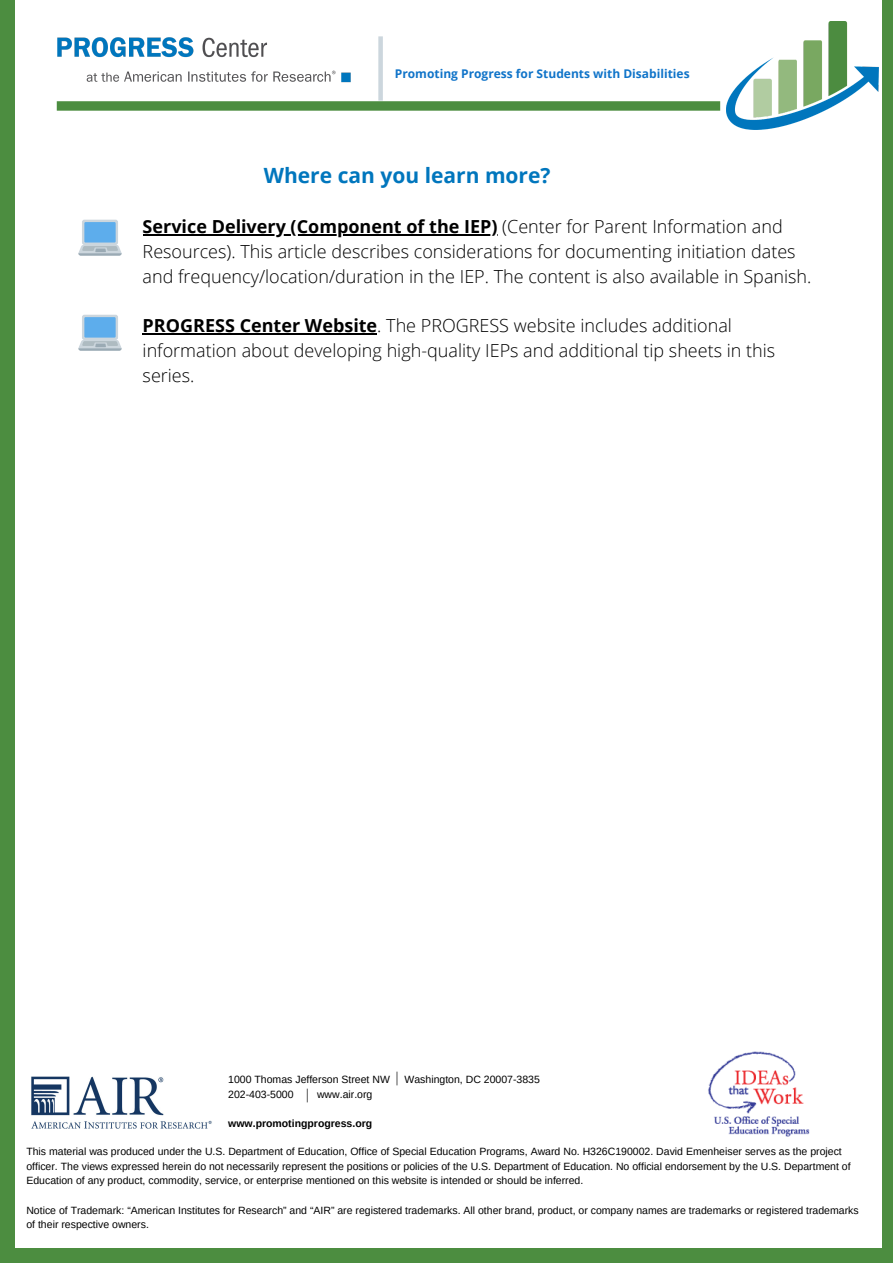
<style>
.page{position:relative;width:893px;height:1263px;background:#4c8d40}
.page>*{position:absolute;margin:0;border:0;box-sizing:border-box;transform-origin:0 0}
.t1{font:700 21px "Open Sans";color:#0076bd}
.t2{font:300 18px/24.8px "Open Sans";color:#000}
.t3{font:700 12px "Open Sans";color:#1074c9}
.t4{font:10.5px/14.6px "Arimo";color:#000}
.t5{font:700 10.5px "Arimo";color:#000}
.s1{font-weight:700}
.s2{font-family:"Open Sans";font-weight:300;font-size:13.5px}
</style>
<div class="page">
<div style="left:15px;top:0;width:866px;height:1247px;background:#fff"></div>
<hr style="left:143px;top:234px;width:354px;height:1px;background:#000">
<hr style="left:143px;top:333px;width:234px;height:2px;background:#000">
<img style="left:726px;top:21px;width:152px;height:108px">
<svg style="left:57px;top:36px;width:663px;height:75px"></svg>
<svg style="left:78px;top:220px;width:44px;height:36px;background:#a0c5e2"></svg>
<svg style="left:78px;top:315px;width:44px;height:36px"></svg>
<img style="left:708px;top:1051px;width:102px;height:86px">
<img style="left:31px;top:1077px;width:181px;height:52px">
<p class="t3" style="left:395px;top:66px;width:296px">Promoting Progress for Students with Disabilities</p>
<h1 class="t1" style="left:264px;top:161px;width:288px">Where can you learn more?</h1>
<p class="t2" style="left:143px;top:214px;width:670px"><span class="s1">Service Delivery (Component of the IEP)</span> (Center for Parent Information and<br>Resources). This article describes considerations for documenting initiation dates and frequency/location/duration in the IEP. The content is also available in Spanish.</p>
<p class="t2" style="left:143px;top:313px;width:634px"><span class="s1">PROGRESS Center Website</span>. The PROGRESS website includes additional information about developing high-quality IEPs and additional tip sheets in this series.</p>
<p class="t4" style="left:228px;top:1072px;width:313px">1000 Thomas Jefferson Street NW <span class="s2">|</span> Washington, DC 20007-3835<br>202-403-5000 <span class="s2">|</span> www.air.org</p>
<p class="t5" style="left:228px;top:1117px;width:145px">www.promotingprogress.org</p>
<p class="t4" style="left:26px;top:1144px;width:826px">This material was produced under the U.S. Department of Education, Office of Special Education Programs, Award No. H326C190002. David Emenheiser serves as the project officer. The views expressed herein do not necessarily represent the positions or policies of the U.S. Department of Education. No official endorsement by the U.S. Department of<br>Education of any product, commodity, service, or enterprise mentioned on this website is intended or should be inferred.</p>
<p class="t4" style="left:26px;top:1203px;width:834px">Notice of Trademark: “American Institutes for Research” and “AIR” are registered trademarks. All other brand, product, or company names are trademarks or registered trademarks of their respective owners.</p>
</div>
